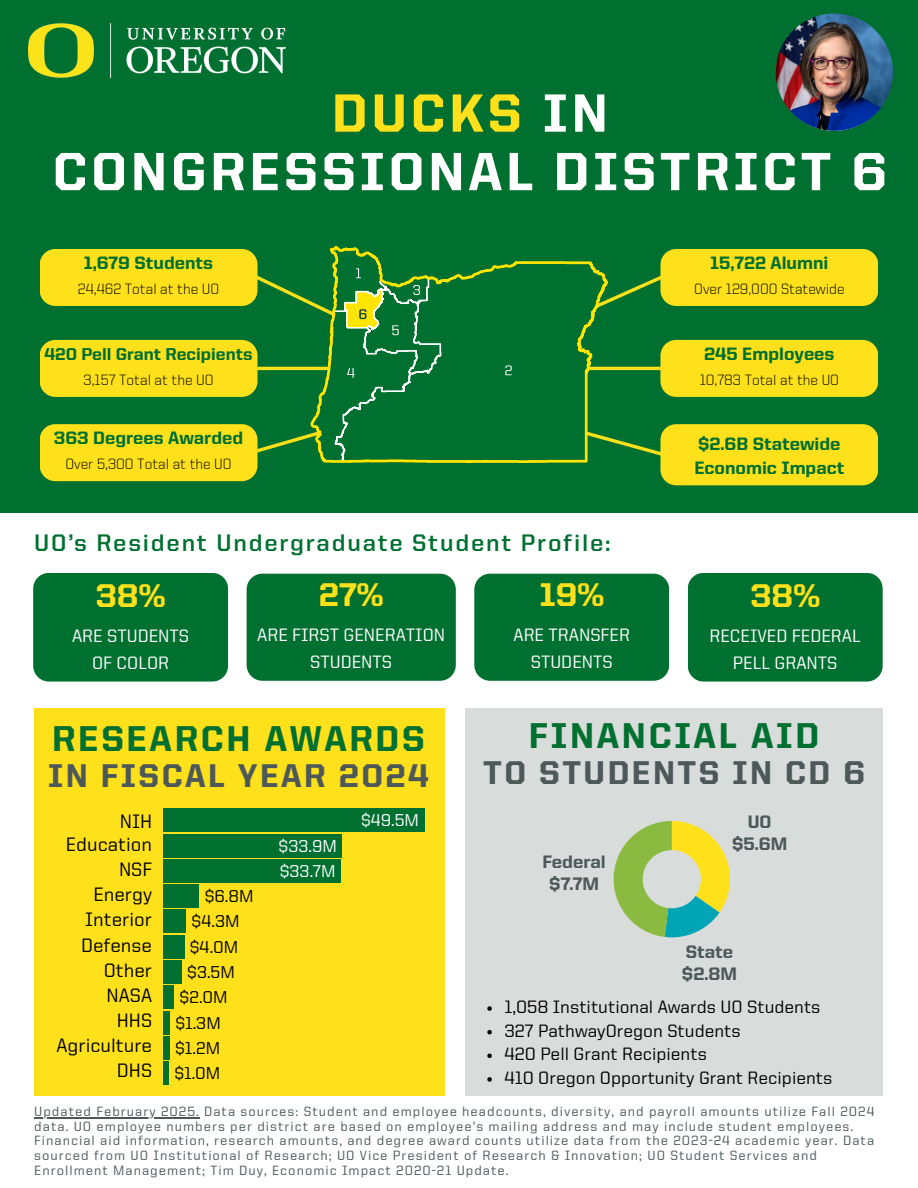
<style>
.page{position:relative;width:918px;height:1188px;background:#fff}
.page>*{position:absolute;margin:0;border:0;box-sizing:border-box;transform-origin:0 0}
.t1{font:800 54px "United Sans Reg";letter-spacing:.075em;color:#fff}
.t2{font:800 54px "United Sans Reg";letter-spacing:.075em;color:#fee11a}
.t3{font:800 36px "United Sans Reg";letter-spacing:.075em;color:#007030}
.t4{font:800 33px "United Sans Reg";letter-spacing:.075em;color:#4d5859}
.t5{font:800 33px "United Sans Reg";color:#fee11a}
.t6{font:700 24px "United Sans Reg";letter-spacing:.075em;color:#007030}
.t7{font:500 19.5px "United Sans Reg";color:#000}
.t8{font:800 18.15px/21.8px "United Sans Reg";color:#4d5859;text-align:center}
.t9{font:500 18px "United Sans Reg";color:#000}
.t10{font:500 18px/27px "United Sans Reg";color:#fff;text-align:center}
.t11{font:800 18px/24.8px "United Sans Reg";color:#007030}
.t12{font:500 17.25px "United Sans Reg";color:#000}
.t13{font:800 17.25px "United Sans Reg";color:#007030}
.t14{font:500 17.25px/25.2px "United Sans Reg";color:#fff}
.t15{font:300 15px "United Sans Reg";color:#000}
.t16{font:500 13.5px/14.7px "United Sans Reg";letter-spacing:.075em;color:#4d5859}
.s1{color:#fff}
</style>
<div class="page">
<div style="left:0;top:0;width:918px;height:513px;background:#007030"></div>
<svg style="left:608px;top:276px;width:64px;height:30px"></svg>
<hr style="left:589px;top:367px;width:79px;height:3px;background:#fee11a">
<svg style="left:608px;top:437px;width:52px;height:19px"></svg>
<div style="left:660px;top:340px;width:218px;height:57px;background:#fee11a;border-radius:16px"></div>
<div style="left:40px;top:249px;width:217px;height:57px;background:#fee11a;border-radius:16px"></div>
<div style="left:40px;top:340px;width:217px;height:57px;background:#fee11a;border-radius:16px"></div>
<div style="left:40px;top:424px;width:217px;height:57px;background:#fee11a;border-radius:16px"></div>
<div style="left:660px;top:249px;width:218px;height:57px;background:#fee11a;border-radius:16px"></div>
<div style="left:33px;top:573px;width:195px;height:109px;background:#007030;border-radius:16px"></div>
<div style="left:688px;top:573px;width:195px;height:109px;background:#007030;border-radius:16px"></div>
<div style="left:34px;top:709px;width:411px;height:387px;background:#fee11a"></div>
<div style="left:163px;top:809px;width:261px;height:23px;background:#007030"></div>
<div style="left:163px;top:834px;width:179px;height:23px;background:#007030"></div>
<div style="left:163px;top:859px;width:178px;height:24px;background:#007030"></div>
<div style="left:163px;top:885px;width:36px;height:23px;background:#007030"></div>
<div style="left:163px;top:910px;width:23px;height:23px;background:#007030"></div>
<div style="left:163px;top:935px;width:21px;height:23px;background:#007030"></div>
<div style="left:163px;top:960px;width:19px;height:24px;background:#007030"></div>
<div style="left:163px;top:986px;width:11px;height:23px;background:#007030"></div>
<div style="left:163px;top:1011px;width:7px;height:23px;background:#007030"></div>
<div style="left:163px;top:1036px;width:7px;height:23px;background:#007030"></div>
<div style="left:163px;top:1061px;width:6px;height:24px;background:#007030"></div>
<div style="left:465px;top:709px;width:418px;height:387px;background:#d8dcda"></div>
<svg style="left:614px;top:821px;width:116px;height:116px"></svg>
<img style="left:29px;top:23px;width:256px;height:54px">
<div style="left:247px;top:574px;width:209px;height:107px;background:#007030;border-radius:16px"></div>
<div style="left:474px;top:574px;width:195px;height:107px;background:#007030;border-radius:16px"></div>
<img style="left:776px;top:13px;width:117px;height:118px;border-radius:50%">
<svg style="left:487px;top:1006px;width:5px;height:5px"></svg>
<svg style="left:487px;top:1030px;width:5px;height:4px"></svg>
<svg style="left:487px;top:1054px;width:5px;height:4px"></svg>
<svg style="left:487px;top:1077px;width:5px;height:5px"></svg>
<svg style="left:442px;top:261px;width:166px;height:202px"></svg>
<svg style="left:505px;top:365px;width:7px;height:10px"></svg>
<svg style="left:246px;top:246px;width:196px;height:217px"></svg>
<hr style="left:34px;top:1117px;width:166px;height:1px;background:#4d5859">
<div style="left:660px;top:424px;width:218px;height:61px;background:#fee11a;border-radius:16px"></div>
<p class="t2" style="left:332px;top:91px;width:277px">DUCKS <span class="s1">IN</span></p>
<p class="t1" style="left:53px;top:149px;width:836px">CONGRESSIONAL DISTRICT 6</p>
<p class="t11" style="left:84px;top:252px;width:131px">1,679 Students</p>
<p class="t15" style="left:78px;top:282px;width:143px">24,462 Total at the UO</p>
<h1 class="t13" style="left:44px;top:347px;width:210px">420 Pell Grant Recipients</h1>
<p class="t15" style="left:84px;top:373px;width:132px">3,157 Total at the UO</p>
<h6 class="t11" style="left:54px;top:427px;width:191px">363 Degrees Awarded</h6>
<p class="t15" style="left:65px;top:458px;width:168px">Over 5,300 Total at the UO</p>
<h5 class="t6" style="left:34px;top:533px;width:578px">UO’s Resident Undergraduate Student Profile:</h5>
<p class="t5" style="left:96px;top:582px;width:71px">38%</p>
<p class="t10" style="left:72px;top:623px;width:119px">ARE STUDENTS<br>OF COLOR</p>
<p class="t5" style="left:319px;top:581px;width:66px">27%</p>
<p class="t10" style="left:257px;top:623px;width:189px">ARE FIRST GENERATION<br>STUDENTS</p>
<h6 class="t5" style="left:539px;top:581px;width:66px">19%</h6>
<h6 class="t10" style="left:514px;top:623px;width:118px">ARE TRANSFER<br>STUDENTS</h6>
<p class="t11" style="left:710px;top:252px;width:120px">15,722 Alumni</p>
<p class="t15" style="left:694px;top:282px;width:152px">Over 129,000 Statewide</p>
<p class="t11" style="left:704px;top:343px;width:132px">245 Employees</p>
<p class="t15" style="left:700px;top:373px;width:141px">10,783 Total at the UO</p>
<h4 class="t11" style="left:694px;top:433px;width:152px">$2.6B Statewide<br>Economic Impact</h4>
<p class="t5" style="left:750px;top:582px;width:71px">38%</p>
<p class="t10" style="left:710px;top:623px;width:153px">RECEIVED FEDERAL<br>PELL GRANTS</p>
<p class="t3" style="left:52px;top:724px;width:374px">RESEARCH AWARDS</p>
<p class="t4" style="left:48px;top:762px;width:382px">IN FISCAL YEAR 2024</p>
<h5 class="t3" style="left:529px;top:720px;width:292px">FINANCIAL AID</h5>
<h5 class="t4" style="left:483px;top:759px;width:383px">TO STUDENTS IN CD 6</h5>
<p class="t14" style="left:361px;top:809px;width:59px">$49.5M</p>
<h4 class="t7" style="left:120px;top:813px;width:34px">NIH</h4>
<h4 class="t7" style="left:66px;top:836px;width:88px">Education</h4>
<h4 class="t7" style="left:119px;top:861px;width:35px">NSF</h4>
<h2 class="t7" style="left:94px;top:887px;width:60px">Energy</h2>
<h4 class="t7" style="left:85px;top:912px;width:68px">Interior</h4>
<h5 class="t7" style="left:81px;top:937px;width:73px">Defense</h5>
<h4 class="t7" style="left:104px;top:962px;width:50px">Other</h4>
<h5 class="t7" style="left:107px;top:987px;width:47px">NASA</h5>
<h5 class="t7" style="left:117px;top:1012px;width:37px">HHS</h5>
<h5 class="t7" style="left:57px;top:1037px;width:97px">Agriculture</h5>
<h5 class="t7" style="left:117px;top:1062px;width:37px">DHS</h5>
<h4 class="t16" style="left:34px;top:1105px;width:842px">Updated February 2025. Data sources: Student and employee headcounts, diversity, and payroll amounts utilize Fall 2024 data. UO employee numbers per district are based on employee’s mailing address and may include student employees.<br>Financial aid information, research amounts, and degree award counts utilize data from the 2023-24 academic year. Data sourced from UO Institutional of Research; UO Vice President of Research &amp; Innovation; UO Student Services and Enrollment Management; Tim Duy, Economic Impact 2020-21 Update.</h4>
<h3 class="t8" style="left:732px;top:812px;width:57px">UO $5.6M</h3>
<p class="t14" style="left:279px;top:835px;width:60px">$33.9M $33.7M</p>
<h3 class="t8" style="left:543px;top:852px;width:65px">Federal $7.7M</h3>
<p class="t12" style="left:205px;top:889px;width:50px">$6.8M</p>
<p class="t12" style="left:192px;top:914px;width:49px">$4.3M</p>
<p class="t12" style="left:190px;top:940px;width:50px">$4.0M</p>
<p class="t12" style="left:187px;top:965px;width:49px">$3.5M</p>
<p class="t12" style="left:180px;top:990px;width:49px">$2.0M</p>
<p class="t12" style="left:175px;top:1015px;width:47px">$1.3M</p>
<p class="t12" style="left:175px;top:1041px;width:46px">$1.2M</p>
<p class="t12" style="left:174px;top:1066px;width:47px">$1.0M</p>
<h3 class="t8" style="left:682px;top:943px;width:57px;text-align:left">State $2.8M</h3>
<p class="t9" style="left:504px;top:999px;width:318px">1,058 Institutional Awards UO Students</p>
<p class="t9" style="left:504px;top:1023px;width:238px">327 PathwayOregon Students</p>
<h3 class="t9" style="left:504px;top:1047px;width:204px">420 Pell Grant Recipients</h3>
<h4 class="t9" style="left:504px;top:1070px;width:330px">410 Oregon Opportunity Grant Recipients</h4>
</div>
